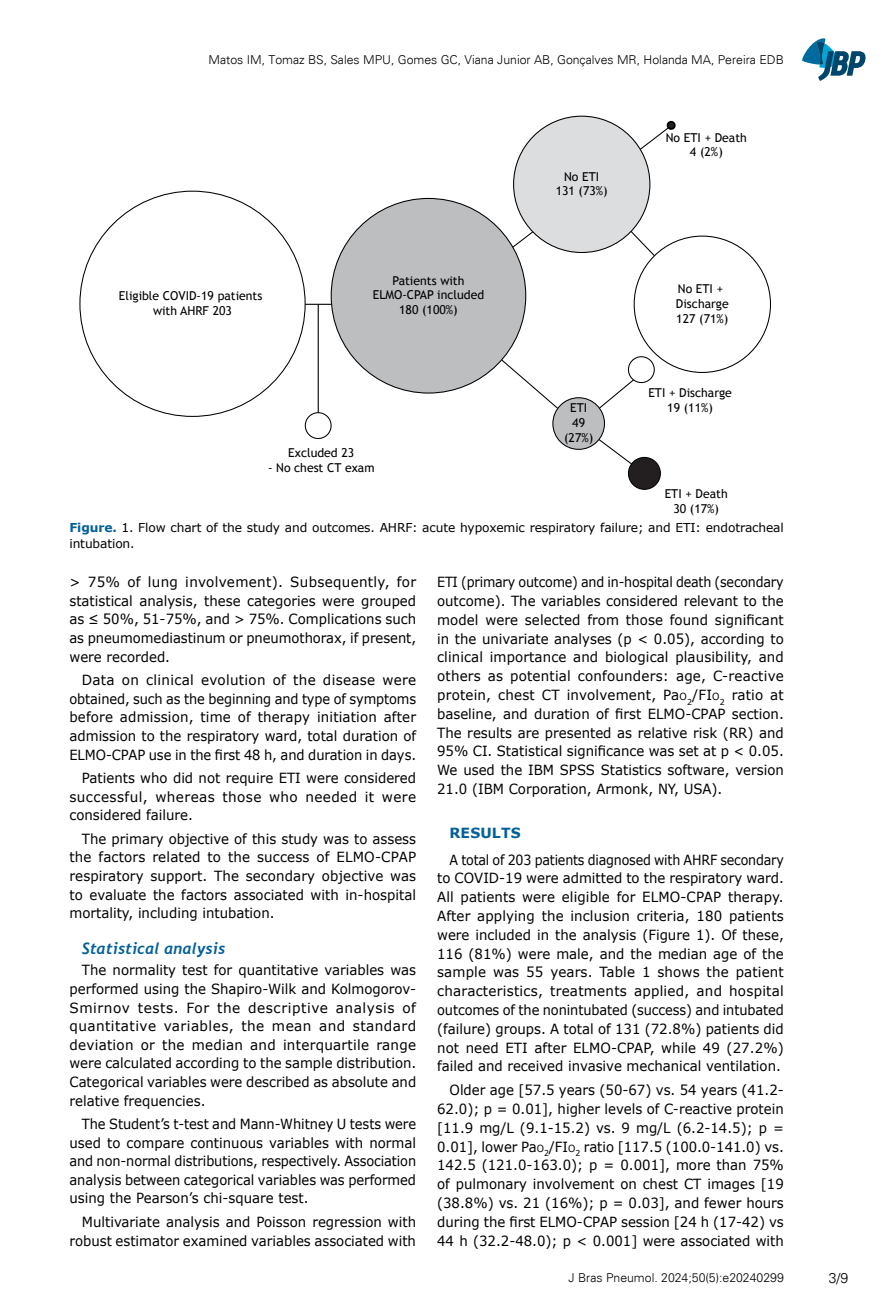
<style>
.page{position:relative;width:893px;height:1315px;background:#fff}
.page>*{position:absolute;margin:0;border:0;box-sizing:border-box;transform-origin:0 0}
.t1{font:italic 700 15.75px "Trebuchet";color:#01609a}
.t2{font:14px/18.6px "Verdana";color:#000;text-align:justify;scale:.95 1}
.t3{font:14px/18.7px "Verdana";color:#000;text-align:justify;scale:.91 1}
.t4{font:14px/18.7px "Verdana";color:#000;text-align:justify;scale:.9 1}
.t5{font:14px/18.6px "Verdana";color:#000;text-align:justify;scale:.96 1}
.t6{font:14px/18.6px "Verdana";color:#000;text-align:justify;scale:.93 1}
.t7{font:14px/18.6px "Verdana";color:#000;text-align:justify}
.t8{font:700 14px "Verdana";letter-spacing:.01em;color:#01609a}
.t9{font:300 14px "Univers";color:#000}
.t10{font:12.25px/14.7px "Trebuchet MS";color:#000;text-align:center}
.t11{font:300 12.25px "Univers";color:#000}
.t12{font:12.25px/15.8px "Verdana";letter-spacing:-.01em;color:#000}
.s1{font-weight:700;color:#01609a}
.s2{font-size:9.8px}
</style>
<div class="page">
<svg style="left:802px;top:38px;width:64px;height:43px"></svg>
<hr style="left:297px;top:304px;width:48px;height:1px;background:#000">
<hr style="left:318px;top:304px;width:1px;height:119px;background:#000">
<svg style="left:505px;top:124px;width:168px;height:151px"></svg>
<svg style="left:592px;top:373px;width:50px;height:41px"></svg>
<svg style="left:592px;top:434px;width:45px;height:35px"></svg>
<svg style="left:491px;top:351px;width:73px;height:63px"></svg>
<div style="left:331px;top:198px;width:195px;height:195px;background:#bcbec0;border-radius:50%"></div>
<div style="left:514px;top:116px;width:136px;height:136px;background:#dcddde;border-radius:50%"></div>
<div style="left:553px;top:398px;width:51px;height:51px;background:#bcbec0;border-radius:50%"></div>
<div style="left:552px;top:397px;width:53px;height:53px;border:1px solid #000;border-radius:50%"></div>
<div style="left:305px;top:413px;width:26px;height:25px;background:#fff;border-radius:50%"></div>
<div style="left:305px;top:412px;width:27px;height:27px;border:1px solid #000;border-radius:50%"></div>
<div style="left:628px;top:357px;width:26px;height:25px;background:#fff;border-radius:50%"></div>
<div style="left:628px;top:356px;width:27px;height:27px;border:1px solid #000;border-radius:50%"></div>
<div style="left:628px;top:457px;width:32px;height:32px;background:#231f20;border-radius:50%"></div>
<div style="left:628px;top:457px;width:33px;height:33px;border:1px solid #000;border-radius:50%"></div>
<div style="left:668px;top:122px;width:7px;height:7px;background:#231f20;border-radius:50%"></div>
<div style="left:667px;top:121px;width:9px;height:9px;border:2px solid #000;border-radius:50%"></div>
<div style="left:634px;top:236px;width:136px;height:136px;background:#fff;border-radius:50%"></div>
<p class="t11" style="left:209px;top:52px;width:577px">Matos IM, Tomaz BS, Sales MPU, Gomes GC, Viana Junior AB, Gonçalves MR, Holanda MA, Pereira EDB</p>
<p class="t10" style="left:119px;top:288px;width:145px">Eligible COVID-19 patients with AHRF 203</p>
<p class="t10" style="left:373px;top:273px;width:113px">Patients with<br>ELMO-CPAP included<br>180 (100%)</p>
<p class="t10" style="left:288px;top:446px;width:67px">Excluded 23</p>
<p class="t10" style="left:268px;top:460px;width:108px">- No chest CT exam</p>
<p class="t10" style="left:556px;top:169px;width:54px">No ETI<br>131 (73%)</p>
<p class="t10" style="left:666px;top:130px;width:83px">No ETI + Death<br>4 (2%)</p>
<p class="t10" style="left:676px;top:282px;width:54px;text-align:left">No ETI +<br>Discharge<br>127 (71%)</p>
<p class="t10" style="left:648px;top:385px;width:85px">ETI + Discharge</p>
<p class="t10" style="left:570px;top:401px;width:19px">ETI</p>
<p class="t10" style="left:667px;top:400px;width:47px">19 (11%)</p>
<p class="t10" style="left:564px;top:416px;width:31px">49 (27%)</p>
<p class="t10" style="left:665px;top:486px;width:65px">ETI + Death<br>30 (17%)</p>
<p class="t12" style="left:69px;top:520px;width:716px"><span class="s1">Figure.</span> 1. Flow chart of the study and outcomes. AHRF: acute hypoxemic respiratory failure; and ETI: endotracheal intubation.</p>
<p class="t7" style="left:69px;top:573px;width:348px">&gt; 75% of lung involvement). Subsequently, for statistical analysis, these categories were grouped as ≤ 50%, 51-75%, and &gt; 75%. Complications such as pneumomediastinum or pneumothorax, if present, were recorded.</p>
<p class="t5" style="left:69px;top:671px;width:363px;text-indent:12px">Data on clinical evolution of the disease were obtained, such as the beginning and type of symptoms before admission, time of therapy initiation after admission to the respiratory ward, total duration of ELMO-CPAP use in the first 48 h, and duration in days.</p>
<p class="t2" style="left:69px;top:769px;width:366px;text-indent:12px">Patients who did not require ETI were considered successful, whereas those who needed it were considered failure.</p>
<p class="t2" style="left:69px;top:829px;width:367px;text-indent:12px">The primary objective of this study was to assess the factors related to the success of ELMO-CPAP respiratory support. The secondary objective was to evaluate the factors associated with in-hospital mortality, including intubation.</p>
<p class="t1" style="left:82px;top:939px;width:145px">Statistical analysis</p>
<p class="t2" style="left:69px;top:961px;width:367px;text-indent:12px">The normality test for quantitative variables was performed using the Shapiro-Wilk and Kolmogorov-Smirnov tests. For the descriptive analysis of quantitative variables, the mean and standard deviation or the median and interquartile range were calculated according to the sample distribution.<br>Categorical variables were described as absolute and relative frequencies.</p>
<p class="t6" style="left:69px;top:1115px;width:374px;text-indent:12px">The Student’s t-test and Mann-Whitney U tests were used to compare continuous variables with normal and non-normal distributions, respectively. Association analysis between categorical variables was performed using the Pearson’s chi-square test.</p>
<p class="t2" style="left:69px;top:1212px;width:366px;text-align:right">Multivariate analysis and Poisson regression with robust estimator examined variables associated with</p>
<p class="t3" style="left:437px;top:573px;width:383px">ETI (primary outcome) and in-hospital death (secondary outcome). The variables considered relevant to the model were selected from those found significant in the univariate analyses (p &lt; 0.05), according to clinical importance and biological plausibility, and others as potential confounders: age, C-reactive protein, chest CT involvement, Pa<span class="s2">O</span><sub>2</sub>/FI<span class="s2">O</span><sub>2</sub> ratio at baseline, and duration of first ELMO-CPAP section.<br>The results are presented as relative risk (RR) and 95% CI. Statistical significance was set at p &lt; 0.05.<br>We used the IBM SPSS Statistics software, version 21.0 (IBM Corporation, Armonk, NY, USA).</p>
<p class="t8" style="left:450px;top:824px;width:73px">RESULTS</p>
<p class="t4" style="left:437px;top:850px;width:387px;text-indent:12px">A total of 203 patients diagnosed with AHRF secondary to COVID-19 were admitted to the respiratory ward.<br>All patients were eligible for ELMO-CPAP therapy.<br>After applying the inclusion criteria, 180 patients were included in the analysis (Figure 1). Of these, 116 (81%) were male, and the median age of the sample was 55 years. Table 1 shows the patient characteristics, treatments applied, and hospital outcomes of the nonintubated (success) and intubated (failure) groups. A total of 131 (72.8%) patients did not need ETI after ELMO-CPAP, while 49 (27.2%) failed and received invasive mechanical ventilation.</p>
<p class="t2" style="left:437px;top:1081px;width:366px;text-indent:12px">Older age [57.5 years (50-67) vs. 54 years (41.2- 62.0); p = 0.01], higher levels of C-reactive protein [11.9 mg/L (9.1-15.2) vs. 9 mg/L (6.2-14.5); p = 0.01], lower Pa<span class="s2">O</span><sub>2</sub>/FI<span class="s2">O</span><sub>2</sub> ratio [117.5 (100.0-141.0) vs.<br>142.5 (121.0-163.0); p = 0.001], more than 75% of pulmonary involvement on chest CT images [19 (38.8%) vs. 21 (16%); p = 0.03], and fewer hours during the first ELMO-CPAP session [24 h (17-42) vs 44 h (32.2-48.0); p &lt; 0.001] were associated with</p>
<p class="t11" style="left:569px;top:1270px;width:217px">J Bras Pneumol. 2024;50(5):e20240299</p>
<p class="t9" style="left:829px;top:1269px;width:21px">3/9</p>
</div>
